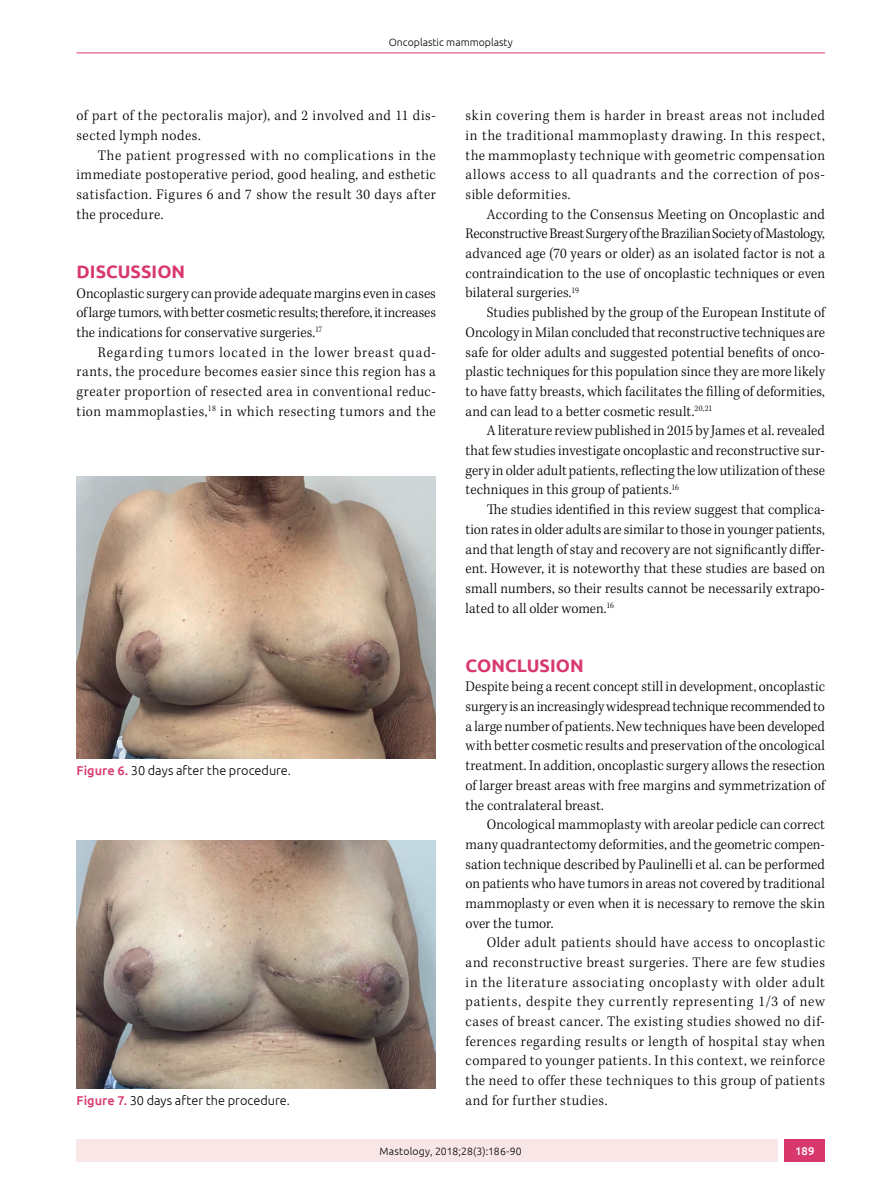
<style>
.page{position:relative;width:893px;height:1191px;background:#fff}
.page>*{position:absolute;margin:0;border:0;box-sizing:border-box;transform-origin:0 0}
.t1{font:700 18px "Ubuntu";letter-spacing:.005em;color:#d8386c}
.t2{font:300 15px/19.6px "Kepler Std";letter-spacing:.025em;color:#000;text-align:justify;scale:.95 1}
.t3{font:300 12.75px "Ubuntu";color:#000}
.t4{font:500 11.25px "Ubuntu";color:#fff}
.t5{font:300 10.5px "Ubuntu";color:#000}
.s1{font-weight:500;color:#d8386c}
</style>
<div class="page">
<hr style="left:77px;top:53px;width:748px;height:1px;background:#d8386c">
<div style="left:77px;top:1139px;width:701px;height:23px;background:#f9e7e7"></div>
<div style="left:785px;top:1139px;width:40px;height:23px;background:#d8386c"></div>
<img style="left:77px;top:477px;width:359px;height:281px">
<img style="left:76px;top:841px;width:360px;height:247px">
<p class="t5" style="left:389px;top:36px;width:125px">Oncoplastic mammoplasty</p>
<p class="t2" style="left:77px;top:106px;width:380px">of part of the pectoralis major), and 2 involved and 11 dis&shy;sected lymph nodes.</p>
<p class="t2" style="left:77px;top:146px;width:380px;text-indent:21px">The patient progressed with no complications in the immediate postoperative period, good healing, and esthetic satisfaction. Figures 6 and 7 show the result 30 days after the procedure.</p>
<p class="t1" style="left:77px;top:260px;width:110px">DISCUSSION</p>
<p class="t2" style="left:77px;top:284px;width:380px">Oncoplastic surgery can provide adequate margins even in cases of large tumors, with better cosmetic results; therefore, it increases the indications for conservative surgeries.<sup>17</sup></p>
<p class="t2" style="left:77px;top:343px;width:380px;text-indent:21px">Regarding tumors located in the lower breast quad&shy;rants, the procedure becomes easier since this region has a greater proportion of resected area in conventional reduc&shy;tion mammoplasties,<sup>18</sup> in which resecting tumors and the</p>
<p class="t3" style="left:77px;top:762px;width:216px"><span class="s1">Figure 6.</span> 30 days after the procedure.</p>
<p class="t3" style="left:77px;top:1092px;width:215px"><span class="s1">Figure 7.</span> 30 days after the procedure.</p>
<p class="t2" style="left:466px;top:106px;width:380px">skin covering them is harder in breast areas not included in the traditional mammoplasty drawing. In this respect, the mammoplasty technique with geometric compensation allows access to all quadrants and the correction of pos&shy;sible deformities.</p>
<p class="t2" style="left:466px;top:205px;width:380px;text-indent:21px">According to the Consensus Meeting on Oncoplastic and Reconstructive Breast Surgery of the Brazilian Society of Mastology, advanced age (70 years or older) as an isolated factor is not a contraindication to the use of oncoplastic techniques or even bilateral surgeries.<sup>19</sup></p>
<p class="t2" style="left:466px;top:303px;width:380px;text-indent:21px">Studies published by the group of the European Institute of Oncology in Milan concluded that reconstructive techniques are safe for older adults and suggested potential benefits of onco&shy;plastic techniques for this population since they are more likely to have fatty breasts, which facilitates the filling of deformities, and can lead to a better cosmetic result.<sup>20,21</sup></p>
<p class="t2" style="left:466px;top:421px;width:380px;text-indent:21px">A literature review published in 2015 by James et al. revealed that few studies investigate oncoplastic and reconstructive sur&shy;gery in older adult patients, reflecting the low utilization of these techniques in this group of patients.<sup>16</sup></p>
<p class="t2" style="left:466px;top:500px;width:380px;text-indent:21px">The studies identified in this review suggest that complica&shy;tion rates in older adults are similar to those in younger patients, and that length of stay and recovery are not significantly differ&shy;ent. However, it is noteworthy that these studies are based on small numbers, so their results cannot be necessarily extrapo&shy;lated to all older women.<sup>16</sup></p>
<p class="t1" style="left:466px;top:654px;width:120px">CONCLUSION</p>
<p class="t2" style="left:466px;top:677px;width:380px">Despite being a recent concept still in development, oncoplastic surgery is an increasingly widespread technique recommended to a large number of patients. New techniques have been developed with better cosmetic results and preservation of the oncological treatment. In addition, oncoplastic surgery allows the resection of larger breast areas with free margins and symmetrization of the contralateral breast.</p>
<p class="t2" style="left:466px;top:815px;width:380px;text-indent:21px">Oncological mammoplasty with areolar pedicle can correct many quadrantectomy deformities, and the geometric compen&shy;sation technique described by Paulinelli et al. can be performed on patients who have tumors in areas not covered by traditional mammoplasty or even when it is necessary to remove the skin over the tumor.</p>
<p class="t2" style="left:466px;top:933px;width:380px;text-indent:21px">Older adult patients should have access to oncoplastic and reconstructive breast surgeries. There are few studies in the literature associating oncoplasty with older adult patients, despite they currently representing 1/3 of new cases of breast cancer. The existing studies showed no dif&shy;ferences regarding results or length of hospital stay when compared to younger patients. In this context, we reinforce the need to offer these techniques to this group of patients and for further studies.</p>
<p class="t5" style="left:380px;top:1144px;width:144px">Mastology, 2018;28(3):186-90</p>
<p class="t4" style="left:795px;top:1143px;width:21px">189</p>
</div>
